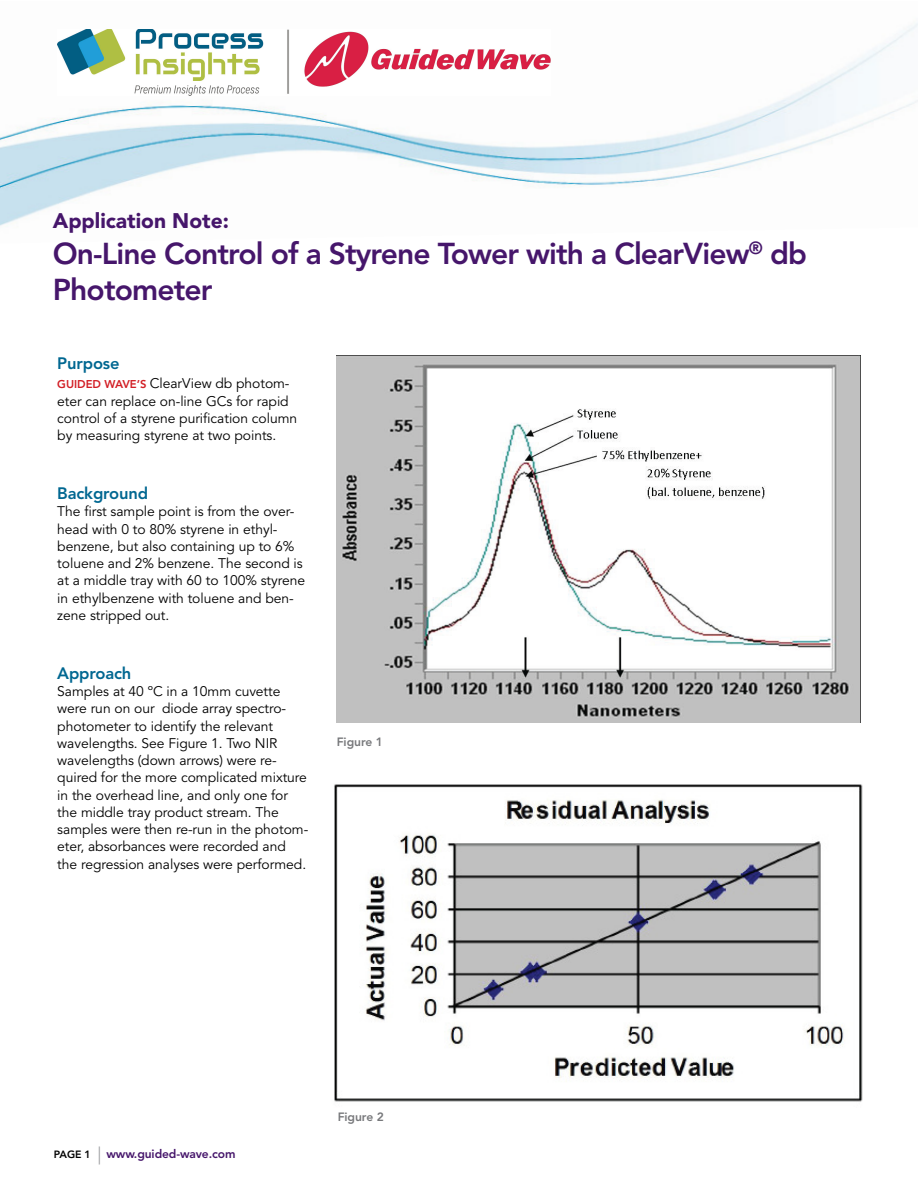
<style>
.page{position:relative;width:918px;height:1188px;background:#fff}
.page>*{position:absolute;margin:0;border:0;box-sizing:border-box;transform-origin:0 0}
.t1{font:800 30px/36px "Avenir LT Std";letter-spacing:-.03em;color:#46166b}
.t2{font:900 21px "Avenir LT Std";color:#46166b}
.t3{font:800 16.5px "Avenir LT Std";letter-spacing:-.01em;color:#006791}
.t4{font:13.8px/17.2px "Avenir LT Std";letter-spacing:-.005em;color:#000}
.t5{font:800 12px "Avenir LT Std";letter-spacing:-.01em;color:#46166b}
.t6{font:800 12px "Avenir LT Std";letter-spacing:-.005em;color:#77787b}
.s1{font-weight:800;font-size:11.25px;color:#d21e25}
.s2{font-size:10.5px;color:#000}
.s3{font-weight:300;font-size:18px;color:#939598}
</style>
<div class="page">
<img style="left:0;top:23px;width:918px;height:203px">
<img style="left:334px;top:784px;width:529px;height:318px">
<img style="left:337px;top:356px;width:524px;height:366px">
<img style="left:58px;top:29px;width:492px;height:66px">
<h2 class="t2" style="left:53px;top:212px;width:178px">Application Note:</h2>
<h1 class="t1" style="left:53px;top:238px;width:756px">On-Line Control of a Styrene Tower with a ClearView<sup>®</sup> db<br>Photometer</h1>
<p class="t3" style="left:57px;top:356px;width:64px">Purpose</p>
<p class="t4" style="left:57px;top:376px;width:241px"><span class="s1">GUIDED WAVE’S</span> ClearView db photom&shy;eter can replace on-line GCs for rapid control of a styrene purification column by measuring styrene at two points.</p>
<p class="t3" style="left:57px;top:486px;width:92px">Background</p>
<p class="t4" style="left:57px;top:504px;width:249px">The first sample point is from the over&shy;head with 0 to 80% styrene in ethyl&shy;benzene, but also containing up to 6% toluene and 2% benzene. The second is at a middle tray with 60 to 100% styrene in ethylbenzene with toluene and ben&shy;zene stripped out.</p>
<p class="t3" style="left:57px;top:666px;width:76px">Approach</p>
<p class="t4" style="left:57px;top:684px;width:252px">Samples at 40 ºC in a 10mm cuvette were run on our diode array spectro&shy;photometer to identify the relevant wavelengths. See Figure 1. Two NIR wavelengths (down arrows) were re&shy;quired for the more complicated mixture in the overhead line, and only one for the middle tray product stream. The samples were then re-run in the photom&shy;eter, absorbances were recorded and the regression analyses were performed.</p>
<p class="t6" style="left:337px;top:736px;width:48px">Figure 1</p>
<p class="t5" style="left:54px;top:1149px;width:183px"><span class="s2">PAGE 1</span> <span class="s3">|</span> www.guided-wave.com</p>
<p class="t6" style="left:338px;top:1112px;width:48px">Figure 2</p>
</div>
